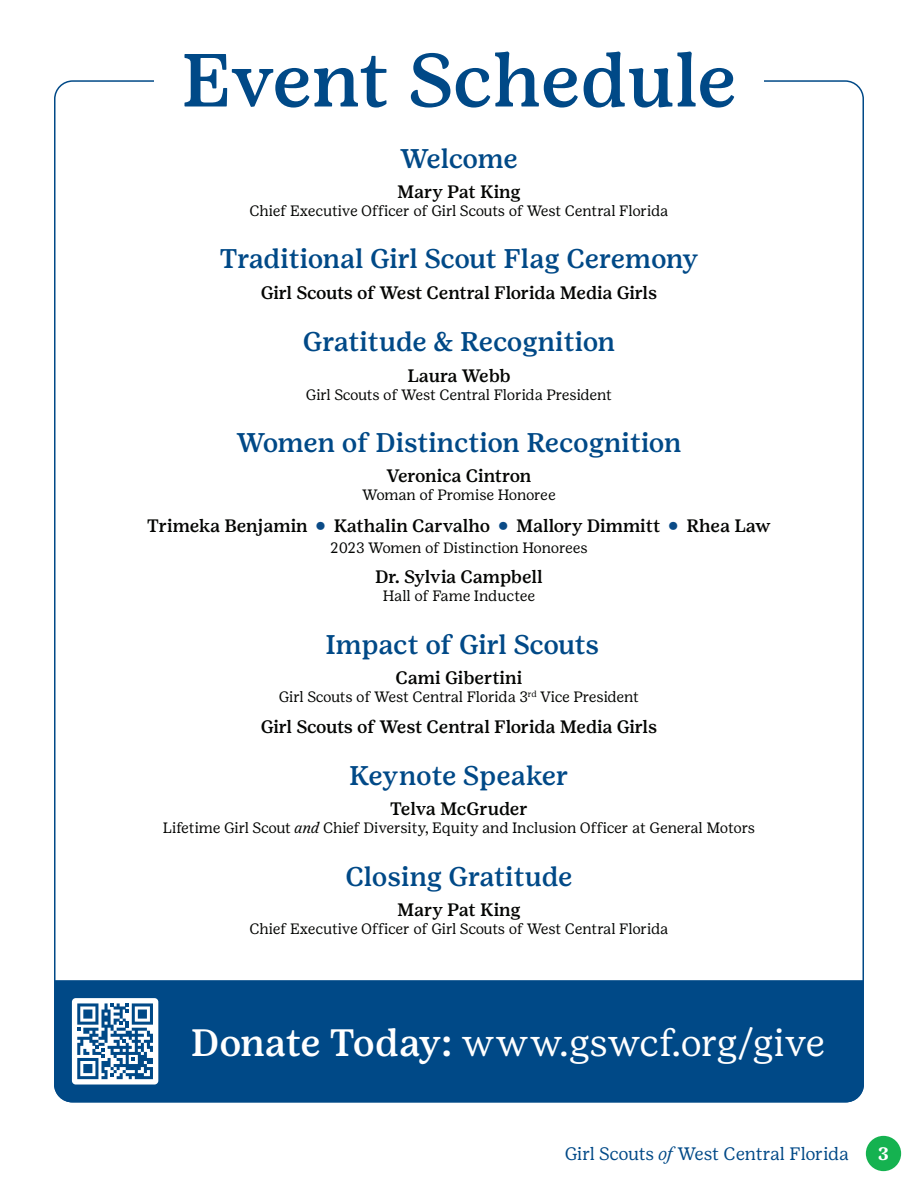
<style>
.page{position:relative;width:918px;height:1188px;background:#fff}
.page>*{position:absolute;margin:0;border:0;box-sizing:border-box;transform-origin:0 0}
.t1{font:500 75px "Girl Scout Text";letter-spacing:-.01em;color:#004987}
.t2{font:38.1px "Girl Scout Text";letter-spacing:-.015em;color:#fff}
.t3{font:500 27px "Girl Scout Text";letter-spacing:-.005em;color:#004987}
.t4{font:500 18px "Girl Scout Text";letter-spacing:-.005em;color:#040503}
.t5{font:500 18px "Girl Scout Text";letter-spacing:-.025em;color:#040503}
.t6{font:18px "Girl Scout Text";letter-spacing:-.02em;color:#004987}
.t7{font:700 18px "Girl Scout Text";color:#fff}
.t8{font:15px "Girl Scout Text";letter-spacing:-.015em;color:#040503}
.s1{font-weight:400;font-size:16.5px;color:#0b4b87}
.s2{font-style:italic}
.s3{font-weight:500}
.s4{font-family:"Girl Scout Display";font-weight:300;font-style:italic}
</style>
<div class="page">
<div style="left:866px;top:1136px;width:35px;height:35px;background:#15b250;border-radius:50%"></div>
<div style="left:54px;top:980px;width:810px;height:122px;background:#004987"></div>
<div style="left:72px;top:998px;width:86px;height:87px;background:#fff;border-radius:4px"></div>
<svg style="left:77px;top:1003px;width:76px;height:76px"></svg>
<p class="t1" style="left:181px;top:37px;width:557px">Event Schedule</p>
<p class="t3" style="left:400px;top:143px;width:119px">Welcome</p>
<p class="t4" style="left:397px;top:181px;width:125px">Mary Pat King</p>
<p class="t8" style="left:250px;top:202px;width:420px">Chief Executive Officer of Girl Scouts of West Central Florida</p>
<p class="t3" style="left:220px;top:244px;width:480px">Traditional Girl Scout Flag Ceremony</p>
<p class="t5" style="left:261px;top:282px;width:398px">Girl Scouts of West Central Florida Media Girls</p>
<p class="t3" style="left:303px;top:326px;width:314px">Gratitude &amp; Recognition</p>
<p class="t4" style="left:407px;top:365px;width:105px">Laura Webb</p>
<p class="t8" style="left:306px;top:386px;width:308px">Girl Scouts of West Central Florida President</p>
<p class="t3" style="left:236px;top:427px;width:447px">Women of Distinction Recognition</p>
<p class="t5" style="left:386px;top:466px;width:147px">Veronica Cintron</p>
<p class="t8" style="left:362px;top:487px;width:195px">Woman of Promise Honoree</p>
<p class="t4" style="left:147px;top:515px;width:625px">Trimeka Benjamin <span class="s1">⚬</span> Kathalin Carvalho <span class="s1">⚬</span> Mallory Dimmitt <span class="s1">⚬</span> Rhea Law</p>
<p class="t8" style="left:330px;top:540px;width:259px">2023 Women of Distinction Honorees</p>
<p class="t4" style="left:375px;top:567px;width:169px">Dr. Sylvia Campbell</p>
<p class="t8" style="left:383px;top:588px;width:154px">Hall of Fame Inductee</p>
<p class="t3" style="left:325px;top:629px;width:275px">Impact of Girl Scouts</p>
<p class="t4" style="left:396px;top:668px;width:128px">Cami Gibertini</p>
<p class="t8" style="left:279px;top:689px;width:362px">Girl Scouts of West Central Florida 3<sup>rd</sup> Vice President</p>
<p class="t5" style="left:261px;top:716px;width:398px">Girl Scouts of West Central Florida Media Girls</p>
<p class="t3" style="left:349px;top:760px;width:221px">Keynote Speaker</p>
<p class="t4" style="left:390px;top:799px;width:139px">Telva McGruder</p>
<p class="t8" style="left:163px;top:820px;width:594px">Lifetime Girl Scout <span class="s2">and</span> Chief Diversity, Equity and Inclusion Officer at General Motors</p>
<p class="t3" style="left:345px;top:861px;width:229px">Closing Gratitude</p>
<p class="t4" style="left:397px;top:900px;width:125px">Mary Pat King</p>
<p class="t8" style="left:250px;top:921px;width:420px">Chief Executive Officer of Girl Scouts of West Central Florida</p>
<p class="t2" style="left:191px;top:1021px;width:636px"><span class="s3">Donate Today:</span> www.gswcf.org/give</p>
<p class="t6" style="left:565px;top:1143px;width:286px">Girl Scouts <span class="s4">of</span> West Central Florida</p>
<p class="t7" style="left:878px;top:1143px;width:13px">3</p>
</div>
